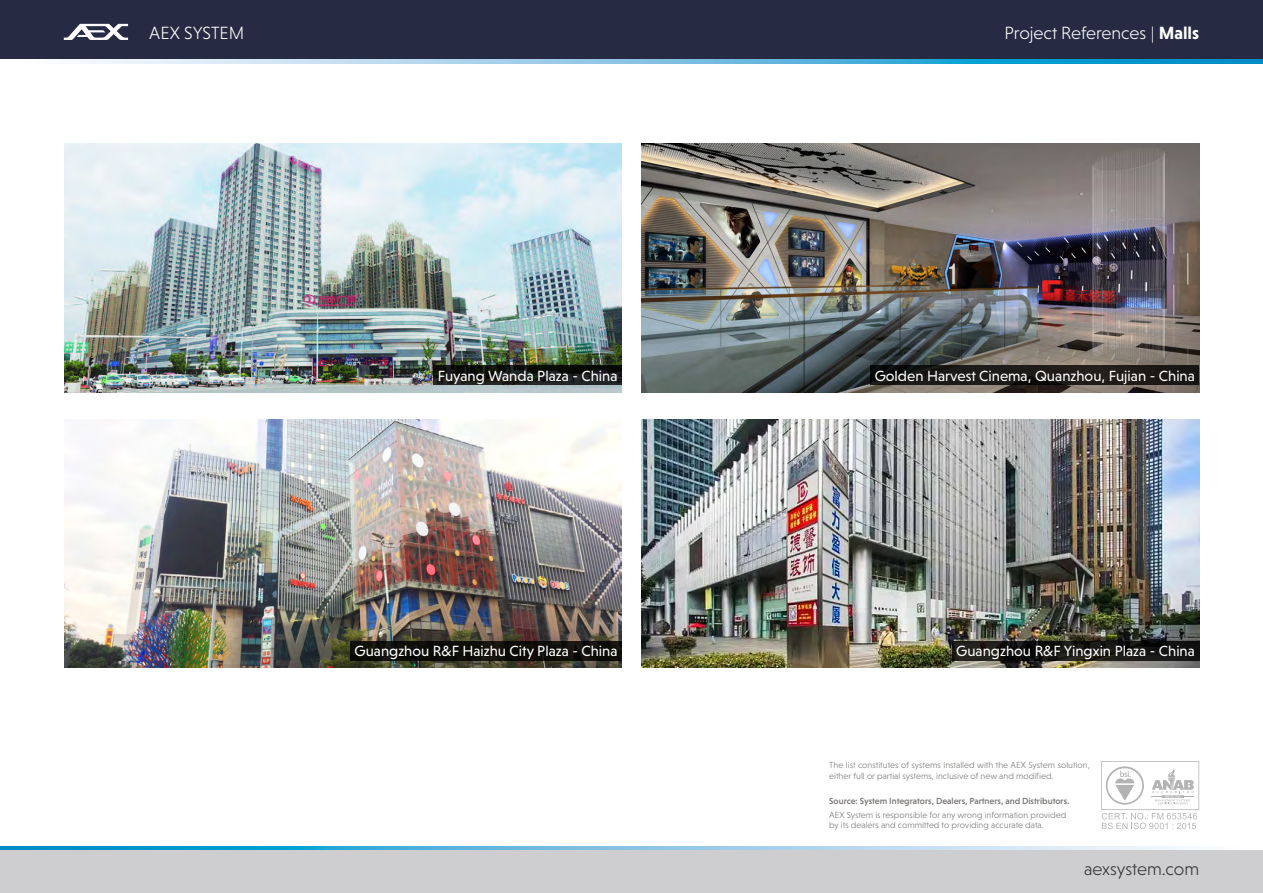
<style>
.page{position:relative;width:1263px;height:893px;background:#fff}
.page>*{position:absolute;margin:0;border:0;box-sizing:border-box;transform-origin:0 0}
.t1{font:300 18px "Niveau Grotesk";color:#fff}
.t2{font:300 18px "Niveau Grotesk";letter-spacing:-.005em;color:#333}
.t3{font:15px "Niveau Grotesk";color:#fff}
.t4{font:300 9px/10.8px "Niveau Grotesk";color:#787573}
.t5{font:500 9px "Niveau Grotesk";color:#787573}
.s1{font-weight:700}
</style>
<div class="page">
<div style="left:0;top:0;width:1263px;height:64px;background:#262b43"></div>
<svg style="left:1px;top:60px;width:1262px;height:4px;background:#7ac3e3"></svg>
<svg style="left:0;top:846px;width:1189px;height:4px;background:#72bfe2"></svg>
<div style="left:0;top:850px;width:1263px;height:43px;background:#cecdd0"></div>
<svg style="left:1101px;top:761px;width:98px;height:68px"></svg>
<svg style="left:64px;top:24px;width:64px;height:16px"></svg>
<img style="left:64px;top:144px;width:558px;height:248px">
<img style="left:64px;top:419px;width:558px;height:249px">
<img style="left:641px;top:144px;width:558px;height:248px">
<img style="left:641px;top:419px;width:558px;height:249px">
<svg style="left:433px;top:365px;width:189px;height:20px;background:#161815"></svg>
<svg style="left:870px;top:365px;width:329px;height:20px;background:#1a1815"></svg>
<svg style="left:952px;top:641px;width:247px;height:19px;background:#161512"></svg>
<div style="left:350px;top:641px;width:272px;height:19px;background:linear-gradient(to right,#0e0f08,#110f0c)"></div>
<h1 class="t1" style="left:149px;top:22px;width:97px">AEX SYSTEM</h1>
<h1 class="t1" style="left:1004px;top:22px;width:196px">Project References | <span class="s1">Malls</span></h1>
<h2 class="t3" style="left:438px;top:367px;width:181px">Fuyang Wanda Plaza - China</h2>
<h2 class="t3" style="left:875px;top:367px;width:322px">Golden Harvest Cinema, Quanzhou, Fujian - China</h2>
<h2 class="t3" style="left:354px;top:643px;width:265px">Guangzhou R&amp;F Haizhu City Plaza - China</h2>
<h2 class="t3" style="left:956px;top:643px;width:240px">Guangzhou R&amp;F Yingxin Plaza - China</h2>
<p class="t4" style="left:829px;top:759px;width:262px">The list constitutes of systems installed with the AEX System solution, either full or partial systems, inclusive of new and modified.</p>
<p class="t4" style="left:829px;top:809px;width:238px">AEX System is responsible for any wrong information provided by its dealers and committed to providing accurate data.</p>
<p class="t5" style="left:829px;top:796px;width:242px">Source: System Integrators, Dealers, Partners, and Distributors.</p>
<h1 class="t2" style="left:1084px;top:859px;width:117px">aexsystem.com</h1>
</div>
